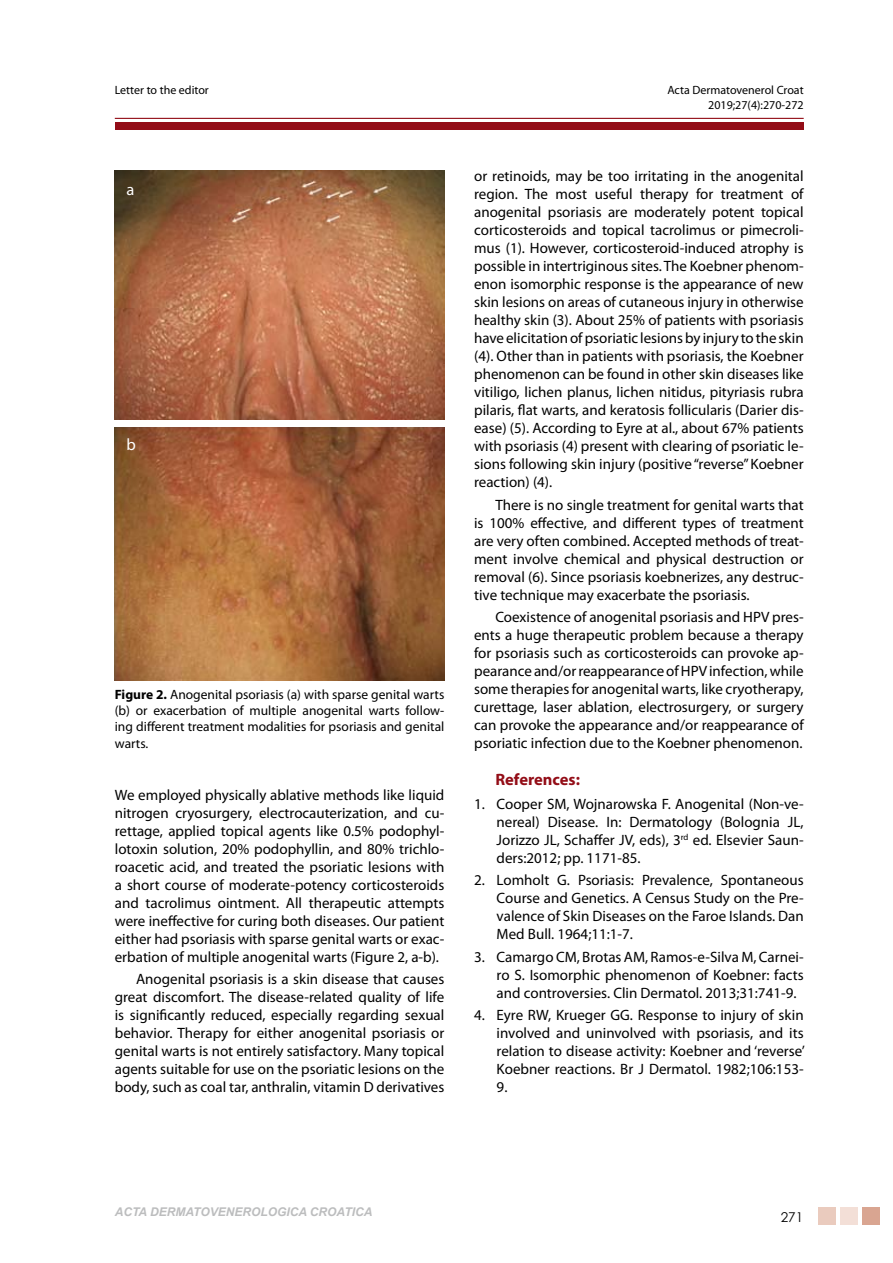
<style>
.page{position:relative;width:893px;height:1263px;background:#fff}
.page>*{position:absolute;margin:0;border:0;box-sizing:border-box;transform-origin:0 0}
.t1{font:700 16.5px "Myriad Pro";color:#930d17}
.t2{font:16.5px "Myriad Pro";color:#fff}
.t3{font:15px/18px "Myriad Pro";color:#000;text-align:justify}
.t4{font:13.5px/16.2px "Myriad Pro";color:#000;text-align:justify}
.t5{font:13.5px "Century Gothic";color:#000}
.t6{font:12px/14.4px "Myriad Pro";color:#000;text-align:right}
.t7{font:italic 700 12px "Arial";color:#bcbdbe}
.s1{font-weight:700}
</style>
<div class="page">
<div style="left:115px;top:122px;width:689px;height:8px;background:#930d17"></div>
<hr style="left:115px;top:118px;width:689px;height:1px;background:#930d17">
<div style="left:818px;top:1207px;width:18px;height:18px;background:#eacbbe"></div>
<div style="left:840px;top:1207px;width:18px;height:18px;background:#f3dfd7"></div>
<div style="left:863px;top:1207px;width:17px;height:18px;background:#d9a591"></div>
<img style="left:115px;top:170px;width:329px;height:250px">
<img style="left:115px;top:427px;width:329px;height:253px">
<p class="t6" style="left:115px;top:83px;width:96px">Letter to the editor</p>
<p class="t6" style="left:667px;top:83px;width:138px">Acta Dermatovenerol Croat<br>2019;27(4):270-272</p>
<p class="t2" style="left:126px;top:179px;width:9px">a</p>
<p class="t2" style="left:126px;top:434px;width:11px">b</p>
<p class="t4" style="left:115px;top:686px;width:331px"><span class="s1">Figure 2.</span> Anogenital psoriasis (a) with sparse genital warts (b) or exacerbation of multiple anogenital warts follow&shy;ing different treatment modalities for psoriasis and genital warts.</p>
<p class="t3" style="left:115px;top:786px;width:331px">We employed physically ablative methods like liquid nitrogen cryosurgery, electrocauterization, and cu&shy;rettage, applied topical agents like 0.5% podophyl&shy;lotoxin solution, 20% podophyllin, and 80% trichlo&shy;roacetic acid, and treated the psoriatic lesions with a short course of moderate-potency corticosteroids and tacrolimus ointment. All therapeutic attempts were ineffective for curing both diseases. Our patient either had psoriasis with sparse genital warts or exac&shy;erbation of multiple anogenital warts (Figure 2, a-b).</p>
<p class="t3" style="left:115px;top:970px;width:331px;text-indent:21px">Anogenital psoriasis is a skin disease that causes great discomfort. The disease-related quality of life is significantly reduced, especially regarding sexual behavior. Therapy for either anogenital psoriasis or genital warts is not entirely satisfactory. Many topical agents suitable for use on the psoriatic lesions on the body, such as coal tar, anthralin, vitamin D derivatives</p>
<p class="t3" style="left:474px;top:167px;width:331px">or retinoids, may be too irritating in the anogenital region. The most useful therapy for treatment of anogenital psoriasis are moderately potent topical corticosteroids and topical tacrolimus or pimecroli&shy;mus (1). However, corticosteroid-induced atrophy is possible in intertriginous sites. The Koebner phenom&shy;enon isomorphic response is the appearance of new skin lesions on areas of cutaneous injury in otherwise healthy skin (3). About 25% of patients with psoriasis have elicitation of psoriatic lesions by injury to the skin (4). Other than in patients with psoriasis, the Koebner phenomenon can be found in other skin diseases like vitiligo, lichen planus, lichen nitidus, pityriasis rubra pilaris, flat warts, and keratosis follicularis (Darier dis&shy;ease) (5). According to Eyre at al., about 67% patients with psoriasis (4) present with clearing of psoriatic le&shy;sions following skin injury (positive “reverse” Koebner reaction) (4).</p>
<p class="t3" style="left:474px;top:495px;width:331px;text-indent:21px">There is no single treatment for genital warts that is 100% effective, and different types of treatment are very often combined. Accepted methods of treat&shy;ment involve chemical and physical destruction or removal (6). Since psoriasis koebnerizes, any destruc&shy;tive technique may exacerbate the psoriasis.</p>
<p class="t3" style="left:474px;top:608px;width:331px;text-indent:21px">Coexistence of anogenital psoriasis and HPV pres&shy;ents a huge therapeutic problem because a therapy for psoriasis such as corticosteroids can provoke ap&shy;pearance and/or reappearance of HPV infection, while some therapies for anogenital warts, like cryotherapy, curettage, laser ablation, electrosurgery, or surgery can provoke the appearance and/or reappearance of psoriatic infection due to the Koebner phenomenon.</p>
<p class="t1" style="left:495px;top:768px;width:86px">References:</p>
<p class="t3" style="left:497px;top:795px;width:309px;text-indent:-22px">1. Cooper SM, Wojnarowska F. Anogenital (Non-ve&shy;nereal) Disease. In: Dermatology (Bolognia JL, Jorizzo JL, Schaffer JV, eds), 3<sup>rd</sup> ed. Elsevier Saun&shy;ders:2012; pp. 1171-85.</p>
<p class="t3" style="left:497px;top:871px;width:309px;text-indent:-22px">2. Lomholt G. Psoriasis: Prevalence, Spontaneous Course and Genetics. A Census Study on the Pre&shy;valence of Skin Diseases on the Faroe Islands. Dan Med Bull. 1964;11:1-7.</p>
<p class="t3" style="left:497px;top:947px;width:309px;text-indent:-22px">3. Camargo CM, Brotas AM, Ramos-e-Silva M, Carnei&shy;ro S. Isomorphic phenomenon of Koebner: facts and controversies. Clin Dermatol. 2013;31:741-9.</p>
<p class="t3" style="left:497px;top:1006px;width:310px;text-indent:-22px">4. Eyre RW, Krueger GG. Response to injury of skin involved and uninvolved with psoriasis, and its relation to disease activity: Koebner and ‘reverse’ Koebner reactions. Br J Dermatol. 1982;106:153- 9.</p>
<p class="t7" style="left:115px;top:1204px;width:259px">ACTA DERMATOVENEROLOGICA CROATICA</p>
<p class="t5" style="left:781px;top:1207px;width:24px">271</p>
</div>
